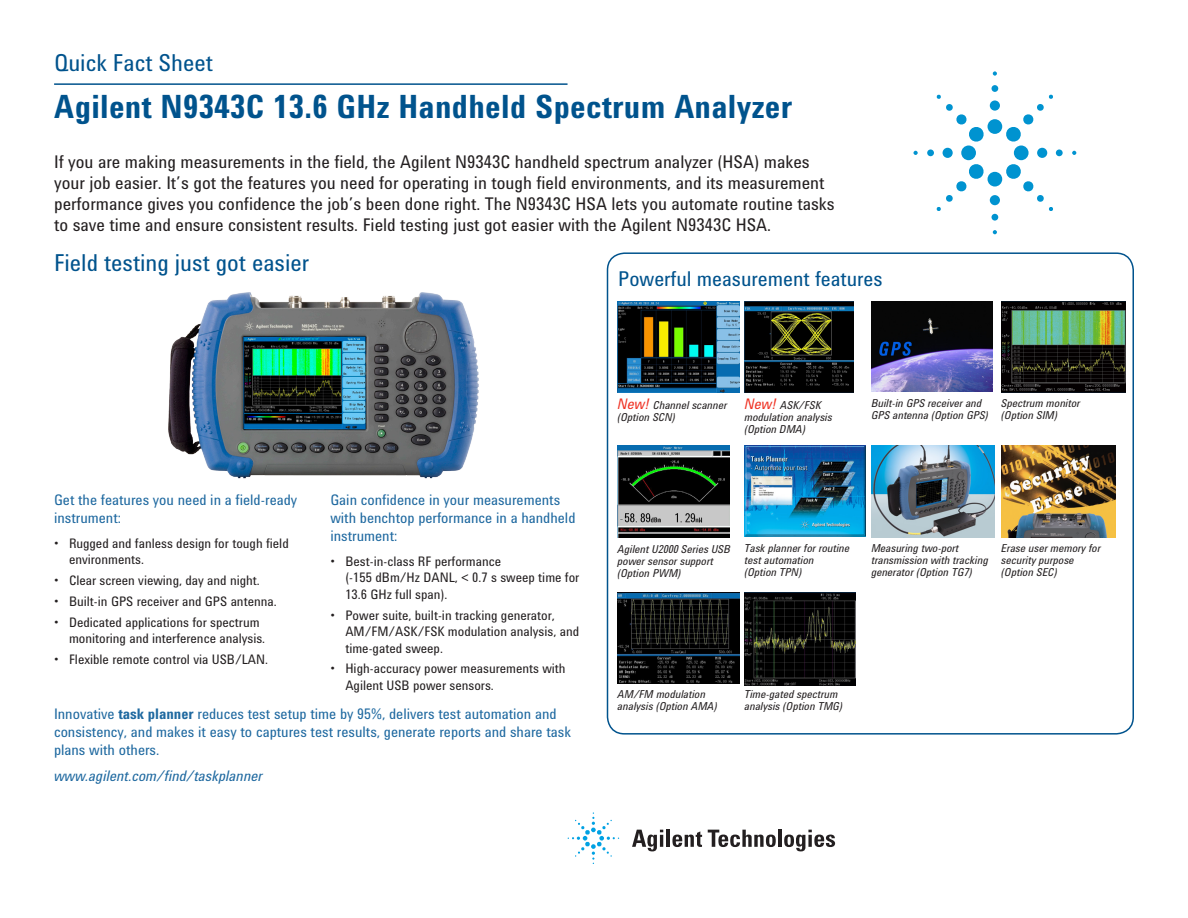
<style>
.page{position:relative;width:1188px;height:918px;background:#fff}
.page>*{position:absolute;margin:0;border:0;box-sizing:border-box;transform-origin:0 0}
.t1{font:700 33px "Agilent Condensed CFF";letter-spacing:.01em;color:#00538d}
.Header_1_-_Navy_Blue{font:24px "Agilent Condensed CFF";color:#00538d}
.QFS{font:24px "Agilent Condensed CFF";color:#00538d}
.Header_2_-_Navy_Blue{font:21px "Agilent Condensed CFF";color:#00538d}
.Body_Text{font:18px/21px "Agilent Condensed CFF";color:#231f20}
.Header_3_-_Navy_Blue{font:15px/18px "Agilent Condensed CFF";color:#1f69a0}
.Header_3_-_Navy_Blue-2{font:italic 15px "Agilent Condensed CFF";color:#1f69a0}
.Bullets{font:13.5px/16.5px "Agilent Condensed CFF";color:#231f20}
.Captions_for_Figures{font:italic 11.25px/12px "Agilent Condensed CFF";color:#231f20}
.s1{font-weight:700}
.s2{font-size:15px;color:#ef3122}
</style>
<div class="page">
<hr style="left:54px;top:83px;width:514px;height:2px;background:#00538d">
<img style="left:168px;top:292px;width:311px;height:187px">
<img style="left:618px;top:592px;width:121px;height:92px">
<img style="left:871px;top:301px;width:122px;height:91px">
<img style="left:618px;top:445px;width:111px;height:93px">
<img style="left:1001px;top:301px;width:125px;height:91px">
<img style="left:745px;top:592px;width:110px;height:93px">
<img style="left:871px;top:445px;width:123px;height:92px">
<img style="left:1001px;top:445px;width:114px;height:93px">
<img style="left:745px;top:445px;width:121px;height:91px">
<img style="left:618px;top:301px;width:122px;height:92px">
<div style="left:607px;top:252px;width:527px;height:483px;border:2px solid #00538d;border-radius:17px"></div>
<img style="left:745px;top:301px;width:109px;height:92px">
<div style="left:988px;top:119px;width:14px;height:15px;background:#0093d0;border-radius:50%"></div>
<div style="left:990px;top:100px;width:10px;height:11px;background:#0093d0;border-radius:50%"></div>
<div style="left:992px;top:85px;width:6px;height:7px;background:#0093d0;border-radius:50%"></div>
<svg style="left:993px;top:71px;width:4px;height:5px"></svg>
<div style="left:1014px;top:145px;width:15px;height:15px;background:#0093d0;border-radius:50%"></div>
<div style="left:1037px;top:148px;width:10px;height:10px;background:#0093d0;border-radius:50%"></div>
<div style="left:1056px;top:149px;width:7px;height:7px;background:#0093d0;border-radius:50%"></div>
<svg style="left:1072px;top:151px;width:4px;height:4px"></svg>
<div style="left:988px;top:172px;width:14px;height:15px;background:#0093d0;border-radius:50%"></div>
<div style="left:990px;top:195px;width:10px;height:10px;background:#0093d0;border-radius:50%"></div>
<div style="left:992px;top:214px;width:6px;height:7px;background:#0093d0;border-radius:50%"></div>
<svg style="left:993px;top:230px;width:4px;height:4px"></svg>
<div style="left:961px;top:145px;width:15px;height:15px;background:#0093d0;border-radius:50%"></div>
<div style="left:943px;top:148px;width:10px;height:10px;background:#0093d0;border-radius:50%"></div>
<div style="left:927px;top:149px;width:7px;height:7px;background:#0093d0;border-radius:50%"></div>
<svg style="left:914px;top:151px;width:4px;height:4px"></svg>
<svg style="left:1006px;top:94px;width:47px;height:48px"></svg>
<svg style="left:1006px;top:164px;width:47px;height:47px"></svg>
<svg style="left:936px;top:164px;width:48px;height:47px"></svg>
<svg style="left:936px;top:94px;width:48px;height:48px"></svg>
<svg style="left:632px;top:830px;width:31px;height:21px"></svg>
<hr style="left:667px;top:830px;width:3px;height:17px;background:#231f20">
<svg style="left:672px;top:831px;width:30px;height:16px"></svg>
<svg style="left:708px;top:830px;width:68px;height:17px"></svg>
<hr style="left:778px;top:830px;width:4px;height:17px;background:#231f20">
<svg style="left:784px;top:830px;width:51px;height:21px"></svg>
<svg style="left:568px;top:812px;width:51px;height:52px"></svg>
<p class="QFS" style="left:54px;top:44px;width:160px">Quick Fact Sheet</p>
<p class="t1" style="left:54px;top:82px;width:739px">Agilent N9343C 13.6 GHz Handheld Spectrum Analyzer</p>
<p class="Body_Text" style="left:54px;top:151px;width:782px">If you are making measurements in the field, the Agilent N9343C handheld spectrum analyzer (HSA) makes your job easier. It’s got the features you need for operating in tough field environments, and its measurement performance gives you confidence the job’s been done right. The N9343C HSA lets you automate routine tasks to save time and ensure consistent results. Field testing just got easier with the Agilent N9343C HSA.</p>
<p class="Header_1_-_Navy_Blue" style="left:54px;top:245px;width:256px">Field testing just got easier</p>
<p class="Header_2_-_Navy_Blue" style="left:618px;top:263px;width:266px">Powerful measurement features</p>
<p class="Header_3_-_Navy_Blue" style="left:54px;top:490px;width:245px">Get the features you need in a field-ready instrument:</p>
<p class="Bullets" style="left:69px;top:534px;width:221px;text-indent:-15px">• Rugged and fanless design for tough field environments.</p>
<p class="Bullets" style="left:54px;top:572px;width:207px">• Clear screen viewing, day and night.</p>
<p class="Bullets" style="left:54px;top:592px;width:224px">• Built-in GPS receiver and GPS antenna.</p>
<p class="Bullets" style="left:69px;top:613px;width:198px;text-indent:-15px">• Dedicated applications for spectrum monitoring and interference analysis.</p>
<p class="Bullets" style="left:54px;top:650px;width:216px">• Flexible remote control via USB/LAN.</p>
<p class="Header_3_-_Navy_Blue" style="left:330px;top:490px;width:247px">Gain confidence in your measurements with benchtop performance in a handheld instrument:</p>
<p class="Bullets" style="left:345px;top:552px;width:236px;text-indent:-15px">• Best-in-class RF performance<br>(-155 dBm/Hz DANL, &lt; 0.7 s sweep time for<br>13.6 GHz full span).</p>
<p class="Bullets" style="left:345px;top:606px;width:235px;text-indent:-15px">• Power suite, built-in tracking generator,<br>AM/FM/ASK/FSK modulation analysis, and time-gated sweep.</p>
<p class="Bullets" style="left:345px;top:660px;width:222px;text-indent:-15px">• High-accuracy power measurements with<br>Agilent USB power sensors.</p>
<p class="Header_3_-_Navy_Blue" style="left:54px;top:704px;width:519px">Innovative <span class="s1">task planner</span> reduces test setup time by 95%, delivers test automation and consistency, and makes it easy to captures test results, generate reports and share task plans with others.</p>
<p class="Header_3_-_Navy_Blue-2" style="left:54px;top:765px;width:210px">www.agilent.com/find/taskplanner</p>
<p class="Captions_for_Figures" style="left:618px;top:399px;width:111px"><span class="s2">New!</span> Channel scanner (Option SCN)</p>
<p class="Captions_for_Figures" style="left:745px;top:399px;width:89px"><span class="s2">New!</span> ASK/FSK modulation analysis (Option DMA)</p>
<p class="Captions_for_Figures" style="left:871px;top:396px;width:119px">Built-in GPS receiver and<br>GPS antenna (Option GPS)</p>
<p class="Captions_for_Figures" style="left:1001px;top:396px;width:80px">Spectrum monitor (Option SIM)</p>
<p class="Captions_for_Figures" style="left:618px;top:543px;width:115px">Agilent U2000 Series USB power sensor support (Option PWM)</p>
<p class="Captions_for_Figures" style="left:745px;top:542px;width:107px">Task planner for routine test automation<br>(Option TPN)</p>
<p class="Captions_for_Figures" style="left:871px;top:542px;width:118px">Measuring two-port transmission with tracking generator (Option TG7)</p>
<p class="Captions_for_Figures" style="left:1001px;top:542px;width:101px">Erase user memory for security purpose (Option SEC)</p>
<p class="Captions_for_Figures" style="left:618px;top:688px;width:101px">AM/FM modulation analysis (Option AMA)</p>
<p class="Captions_for_Figures" style="left:745px;top:688px;width:100px">Time-gated spectrum analysis (Option TMG)</p>
</div>
